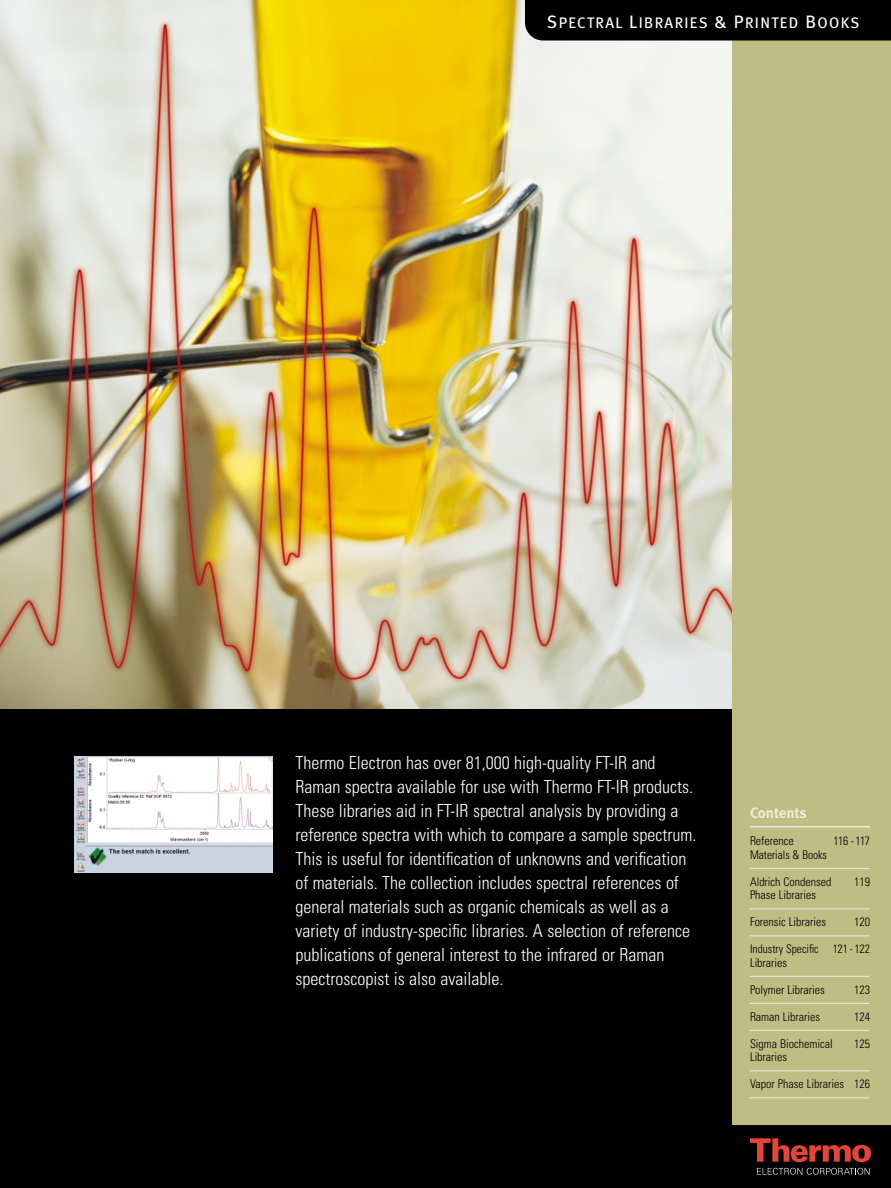
<style>
.page{position:relative;width:891px;height:1188px;background:#fff}
.page>*{position:absolute;margin:0;border:0;box-sizing:border-box;transform-origin:0 0}
.t1{font:300 condensed 18px/24px "Univers";color:#fff}
.t2{font:15.3px "Meta Book LF";letter-spacing:.09em;color:#fff}
.t3{font:15px "Meta Bold LF";color:#edecd8}
.t4{font:300 condensed 12px "Univers";color:#000}
.t5{font:300 condensed 12px/13.5px "Univers";color:#000;scale:.96 1}
.t6{font:300 condensed 12px "Univers";color:#000;scale:.95 1}
.s1{font-size:18px}
</style>
<div class="page">
<img style="left:0;top:0;width:732px;height:709px">
<div style="left:732px;top:0;width:159px;height:1188px;background:#bdbd84"></div>
<div style="left:525px;top:0;width:366px;height:40px;background:#000"></div>
<div style="left:732px;top:1125px;width:159px;height:63px;background:#000"></div>
<div style="left:0;top:709px;width:732px;height:479px;background:#000"></div>
<svg style="left:750px;top:1138px;width:121px;height:24px"></svg>
<svg style="left:757px;top:1168px;width:113px;height:7px"></svg>
<hr style="left:750px;top:826px;width:120px;height:1px;background:#edecd8">
<hr style="left:750px;top:868px;width:120px;height:1px;background:#edecd8">
<hr style="left:750px;top:908px;width:120px;height:1px;background:#edecd8">
<hr style="left:750px;top:935px;width:120px;height:1px;background:#edecd8">
<hr style="left:750px;top:976px;width:120px;height:1px;background:#edecd8">
<hr style="left:750px;top:1003px;width:120px;height:1px;background:#edecd8">
<hr style="left:750px;top:1030px;width:120px;height:1px;background:#edecd8">
<hr style="left:750px;top:1070px;width:120px;height:1px;background:#edecd8">
<hr style="left:750px;top:1097px;width:120px;height:1px;background:#edecd8">
<img style="left:74px;top:756px;width:199px;height:117px">
<p class="t2" style="left:547px;top:17px;width:314px"><span class="s1">S</span>PECTRAL <span class="s1">L</span>IBRARIES <span class="s1">&amp; P</span>RINTED <span class="s1">B</span>OOKS</p>
<p class="t1" style="left:296px;top:752px;width:402px">Thermo Electron has over 81,000 high-quality FT-IR and Raman spectra available for use with Thermo FT-IR products.<br>These libraries aid in FT-IR spectral analysis by providing a reference spectra with which to compare a sample spectrum.<br>This is useful for identification of unknowns and verification of materials. The collection includes spectral references of general materials such as organic chemicals as well as a variety of industry-specific libraries. A selection of reference publications of general interest to the infrared or Raman spectroscopist is also available.</p>
<p class="t3" style="left:750px;top:807px;width:58px">Contents</p>
<p class="t4" style="left:750px;top:837px;width:45px">Reference</p>
<p class="t4" style="left:834px;top:837px;width:38px">116 - 117</p>
<p class="t6" style="left:750px;top:850px;width:83px">Materials &amp; Books</p>
<p class="t4" style="left:750px;top:877px;width:83px">Aldrich Condensed</p>
<p class="t4" style="left:854px;top:877px;width:17px">119</p>
<p class="t4" style="left:750px;top:891px;width:68px">Phase Libraries</p>
<p class="t4" style="left:750px;top:918px;width:78px">Forensic Libraries</p>
<p class="t4" style="left:854px;top:918px;width:17px">120</p>
<p class="t5" style="left:750px;top:944px;width:126px">Industry Specific 121 - 122<br>Libraries</p>
<p class="t4" style="left:750px;top:985px;width:76px">Polymer Libraries</p>
<p class="t4" style="left:854px;top:985px;width:17px">123</p>
<p class="t4" style="left:750px;top:1012px;width:72px">Raman Libraries</p>
<p class="t4" style="left:854px;top:1012px;width:17px">124</p>
<p class="t4" style="left:750px;top:1039px;width:84px">Sigma Biochemical</p>
<p class="t4" style="left:854px;top:1039px;width:17px">125</p>
<p class="t4" style="left:750px;top:1053px;width:39px">Libraries</p>
<p class="t4" style="left:750px;top:1080px;width:122px">Vapor Phase Libraries 126</p>
</div>
